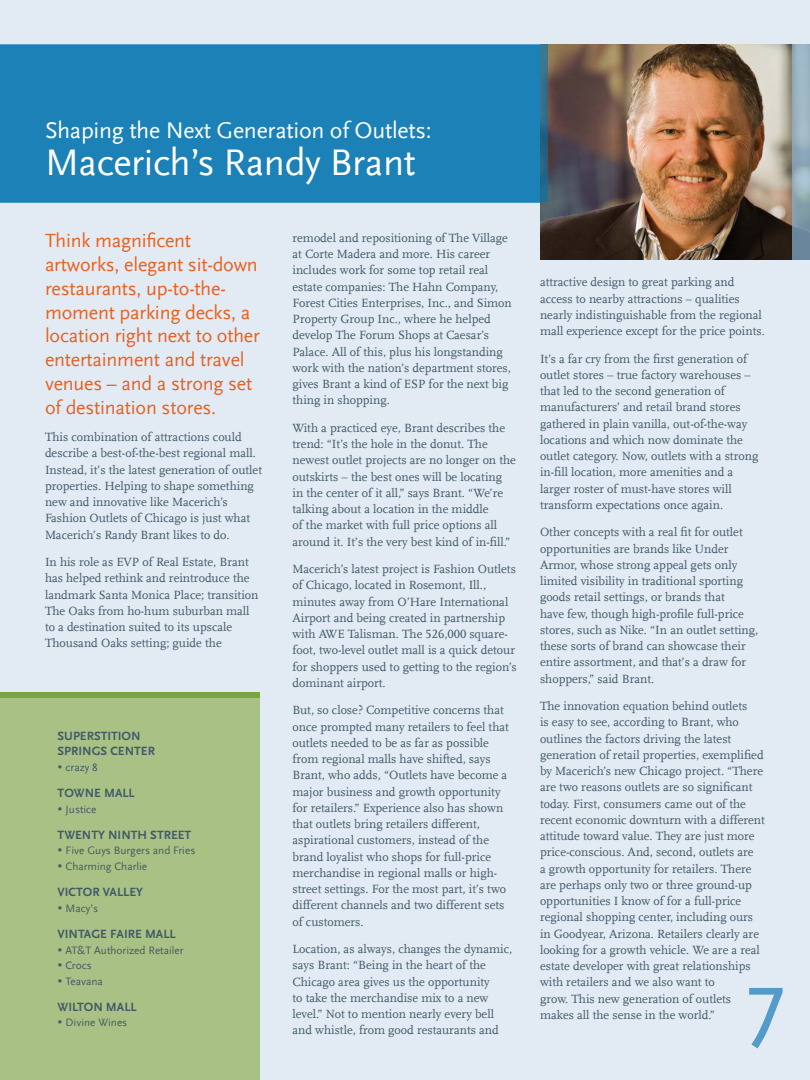
<style>
.page{position:relative;width:810px;height:1080px;background:#e2ebf4}
.page>*{position:absolute;margin:0;border:0;box-sizing:border-box;transform-origin:0 0}
.t1{font:90px "Scala Sans LF";color:#539bc9}
.t2{font:38.75px "Scala Sans LF";letter-spacing:-.01em;color:#fff}
.t3{font:23.75px "Scala Sans LF";letter-spacing:-.01em;color:#fff}
.t4{font:20px/23.8px "Scala Sans";letter-spacing:-.01em;color:#e76120}
.t5{font:12.5px/16.2px "Scala LF";color:#425a69}
.t6{font:700 12.5px/15px "Scala Sans LF";color:#425a69}
.t7{font:11.25px "Scala Sans LF";color:#425a69}
</style>
<div class="page">
<div style="left:0;top:692px;width:259px;height:388px;background:#aac185"></div>
<div style="left:0;top:692px;width:259px;height:6px;background:#7aa543"></div>
<img style="left:540px;top:44px;width:252px;height:215px">
<div style="left:0;top:44px;width:547px;height:158px;background:#1b81b6"></div>
<svg style="left:792px;top:44px;width:18px;height:215px;background:#8fa9b8"></svg>
<h3 class="t3" style="left:45px;top:117px;width:388px">Shaping the Next Generation of Outlets:</h3>
<h2 class="t2" style="left:45px;top:142px;width:372px">Macerich’s Randy Brant</h2>
<h3 class="t4" style="left:45px;top:229px;width:216px">Think magnificent artworks, elegant sit-down restaurants, up-to-the&shy;moment parking decks, a location right next to other entertainment and travel venues – and a strong set of destination stores.</h3>
<p class="t5" style="left:45px;top:429px;width:219px">This combination of attractions could describe a best-of-the-best regional mall.<br>Instead, it’s the latest generation of outlet properties. Helping to shape something new and innovative like Macerich’s Fashion Outlets of Chicago is just what Macerich’s Randy Brant likes to do.</p>
<p class="t5" style="left:45px;top:554px;width:215px">In his role as EVP of Real Estate, Brant has helped rethink and reintroduce the landmark Santa Monica Place; transition The Oaks from ho-hum suburban mall to a destination suited to its upscale Thousand Oaks setting; guide the</p>
<p class="t6" style="left:58px;top:729px;width:99px">SUPERSTITION<br>SPRINGS CENTER</p>
<p class="t7" style="left:58px;top:761px;width:42px">• crazy 8</p>
<p class="t6" style="left:58px;top:786px;width:79px">TOWNE MALL</p>
<p class="t7" style="left:58px;top:803px;width:40px">• Justice</p>
<p class="t6" style="left:58px;top:827px;width:135px">TWENTY N INTH STREET</p>
<p class="t7" style="left:58px;top:845px;width:139px">• Five Guys Burgers and Fries</p>
<p class="t7" style="left:58px;top:860px;width:91px">• Charming Charlie</p>
<p class="t6" style="left:58px;top:885px;width:87px">VICTOR VALLEY</p>
<p class="t7" style="left:58px;top:902px;width:42px">• Macy’s</p>
<p class="t6" style="left:58px;top:926px;width:120px">VINTAG E FAIRE MALL</p>
<p class="t7" style="left:58px;top:944px;width:128px">• AT&amp;T Authorized Retailer</p>
<p class="t7" style="left:58px;top:959px;width:36px">• Crocs</p>
<p class="t7" style="left:58px;top:975px;width:47px">• Teavana</p>
<p class="t6" style="left:58px;top:999px;width:81px">WILTON MALL</p>
<p class="t7" style="left:58px;top:1017px;width:71px">• Divine Wines</p>
<p class="t5" style="left:292px;top:230px;width:221px">remodel and repositioning of The Village at Corte Madera and more. His career includes work for some top retail real estate companies: The Hahn Company, Forest Cities Enterprises, Inc., and Simon Property Group Inc., where he helped develop The Forum Shops at Caesar’s Palace. All of this, plus his longstanding work with the nation’s department stores, gives Brant a kind of ESP for the next big thing in shopping.</p>
<p class="t5" style="left:292px;top:420px;width:225px">With a practiced eye, Brant describes the trend: “It’s the hole in the donut. The newest outlet projects are no longer on the outskirts – the best ones will be locating in the center of it all,” says Brant. “We’re talking about a location in the middle<br>of the market with full price options all around it. It’s the very best kind of in-fill.”</p>
<p class="t5" style="left:292px;top:561px;width:226px">Macerich’s latest project is Fashion Outlets of Chicago, located in Rosemont, Ill., minutes away from O’Hare International Airport and being created in partnership with AWE Talisman. The 526,000 square&shy;foot, two-level outlet mall is a quick detour for shoppers used to getting to the region’s dominant airport.</p>
<p class="t5" style="left:292px;top:703px;width:218px">But, so close? Competitive concerns that once prompted many retailers to feel that outlets needed to be as far as possible from regional malls have shifted, says Brant, who adds, “Outlets have become a major business and growth opportunity for retailers.” Experience also has shown that outlets bring retailers different, aspirational customers, instead of the brand loyalist who shops for full-price merchandise in regional malls or high&shy;street settings. For the most part, it’s two different channels and two different sets of customers.</p>
<p class="t5" style="left:292px;top:941px;width:221px">Location, as always, changes the dynamic, says Brant: “Being in the heart of the Chicago area gives us the opportunity<br>to take the merchandise mix to a new level.” Not to mention nearly every bell and whistle, from good restaurants and</p>
<p class="t5" style="left:540px;top:274px;width:226px">attractive design to great parking and access to nearby attractions – qualities nearly indistinguishable from the regional mall experience except for the price points.</p>
<p class="t5" style="left:540px;top:351px;width:220px">It’s a far cry from the first generation of outlet stores – true factory warehouses – that led to the second generation of manufacturers’ and retail brand stores gathered in plain vanilla, out-of-the-way locations and which now dominate the outlet category. Now, outlets with a strong in-fill location, more amenities and a larger roster of must-have stores will transform expectations once again.</p>
<p class="t5" style="left:540px;top:524px;width:220px">Other concepts with a real fit for outlet opportunities are brands like Under Armor, whose strong appeal gets only limited visibility in traditional sporting goods retail settings, or brands that<br>have few, though high-profile full-price stores, such as Nike. “In an outlet setting, these sorts of brand can showcase their entire assortment, and that’s a draw for shoppers,” said Brant.</p>
<p class="t5" style="left:540px;top:698px;width:226px">The innovation equation behind outlets<br>is easy to see, according to Brant, who outlines the factors driving the latest generation of retail properties, exemplified by Macerich’s new Chicago project. “There are two reasons outlets are so significant today. First, consumers came out of the recent economic downturn with a different attitude toward value. They are just more price-conscious. And, second, outlets are<br>a growth opportunity for retailers. There are perhaps only two or three ground-up opportunities I know of for a full-price regional shopping center, including ours in Goodyear, Arizona. Retailers clearly are looking for a growth vehicle. We are a real estate developer with great relationships with retailers and we also want to<br>grow. This new generation of outlets makes all the sense in the world.”</p>
<h1 class="t1" style="left:741px;top:969px;width:46px">7</h1>
</div>
